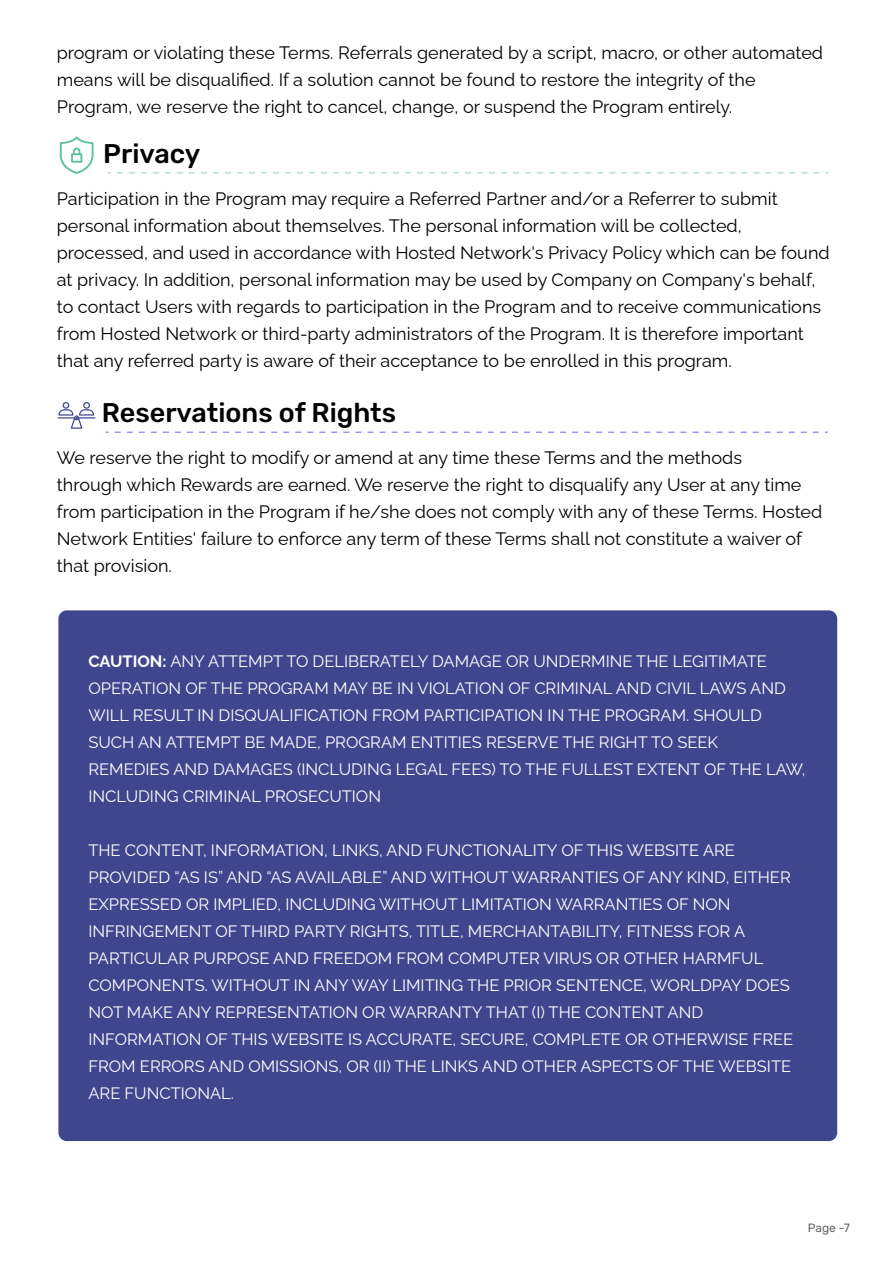
<style>
.page{position:relative;width:893px;height:1263px;background:#fff}
.page>*{position:absolute;margin:0;border:0;box-sizing:border-box;transform-origin:0 0}
.t1{font:500 27px "Rubik";color:#000}
.t2{font:18px/27px "Raleway";color:#000}
.t3{font:16.5px/27px "Raleway";color:#fff}
.t4{font:12px "Rubik";color:#666}
.s1{font-weight:700}
</style>
<div class="page">
<svg style="left:115px;top:431px;width:713px;height:2px"></svg>
<svg style="left:117px;top:172px;width:711px;height:2px"></svg>
<div style="left:58px;top:610px;width:779px;height:531px;background:#3f468e;border-radius:8px"></div>
<svg style="left:60px;top:136px;width:34px;height:38px"></svg>
<svg style="left:58px;top:402px;width:38px;height:27px"></svg>
<p class="t2" style="left:57px;top:37px;width:768px">program or violating these Terms. Referrals generated by a script, macro, or other automated means will be disqualified. If a solution cannot be found to restore the integrity of the<br>Program, we reserve the right to cancel, change, or suspend the Program entirely.</p>
<h1 class="t1" style="left:103px;top:139px;width:98px">Privacy</h1>
<p class="t2" style="left:57px;top:183px;width:774px">Participation in the Program may require a Referred Partner and/or a Referrer to submit personal information about themselves. The personal information will be collected, processed, and used in accordance with Hosted Network's Privacy Policy which can be found at privacy. In addition, personal information may be used by Company on Company's behalf, to contact Users with regards to participation in the Program and to receive communications from Hosted Network or third-party administrators of the Program. It is therefore important that any referred party is aware of their acceptance to be enrolled in this program.</p>
<h1 class="t1" style="left:102px;top:398px;width:296px">Reservations of Rights</h1>
<p class="t2" style="left:57px;top:442px;width:767px">We reserve the right to modify or amend at any time these Terms and the methods<br>through which Rewards are earned. We reserve the right to disqualify any User at any time from participation in the Program if he/she does not comply with any of these Terms. Hosted Network Entities' failure to enforce any term of these Terms shall not constitute a waiver of that provision.</p>
<p class="t3" style="left:88px;top:646px;width:719px"><span class="s1">CAUTION:</span> ANY ATTEMPT TO DELIBERATELY DAMAGE OR UNDERMINE THE LEGITIMATE OPERATION OF THE PROGRAM MAY BE IN VIOLATION OF CRIMINAL AND CIVIL LAWS AND WILL RESULT IN DISQUALIFICATION FROM PARTICIPATION IN THE PROGRAM. SHOULD SUCH AN ATTEMPT BE MADE, PROGRAM ENTITIES RESERVE THE RIGHT TO SEEK<br>REMEDIES AND DAMAGES (INCLUDING LEGAL FEES) TO THE FULLEST EXTENT OF THE LAW, INCLUDING CRIMINAL PROSECUTION</p>
<p class="t3" style="left:88px;top:835px;width:706px">THE CONTENT, INFORMATION, LINKS, AND FUNCTIONALITY OF THIS WEBSITE ARE PROVIDED “AS IS” AND “AS AVAILABLE” AND WITHOUT WARRANTIES OF ANY KIND, EITHER EXPRESSED OR IMPLIED, INCLUDING WITHOUT LIMITATION WARRANTIES OF NON INFRINGEMENT OF THIRD PARTY RIGHTS, TITLE, MERCHANTABILITY, FITNESS FOR A PARTICULAR PURPOSE AND FREEDOM FROM COMPUTER VIRUS OR OTHER HARMFUL COMPONENTS. WITHOUT IN ANY WAY LIMITING THE PRIOR SENTENCE, WORLDPAY DOES NOT MAKE ANY REPRESENTATION OR WARRANTY THAT (I) THE CONTENT AND INFORMATION OF THIS WEBSITE IS ACCURATE, SECURE, COMPLETE OR OTHERWISE FREE FROM ERRORS AND OMISSIONS, OR (II) THE LINKS AND OTHER ASPECTS OF THE WEBSITE ARE FUNCTIONAL.</p>
<p class="t4" style="left:808px;top:1221px;width:44px">Page -7</p>
</div>
